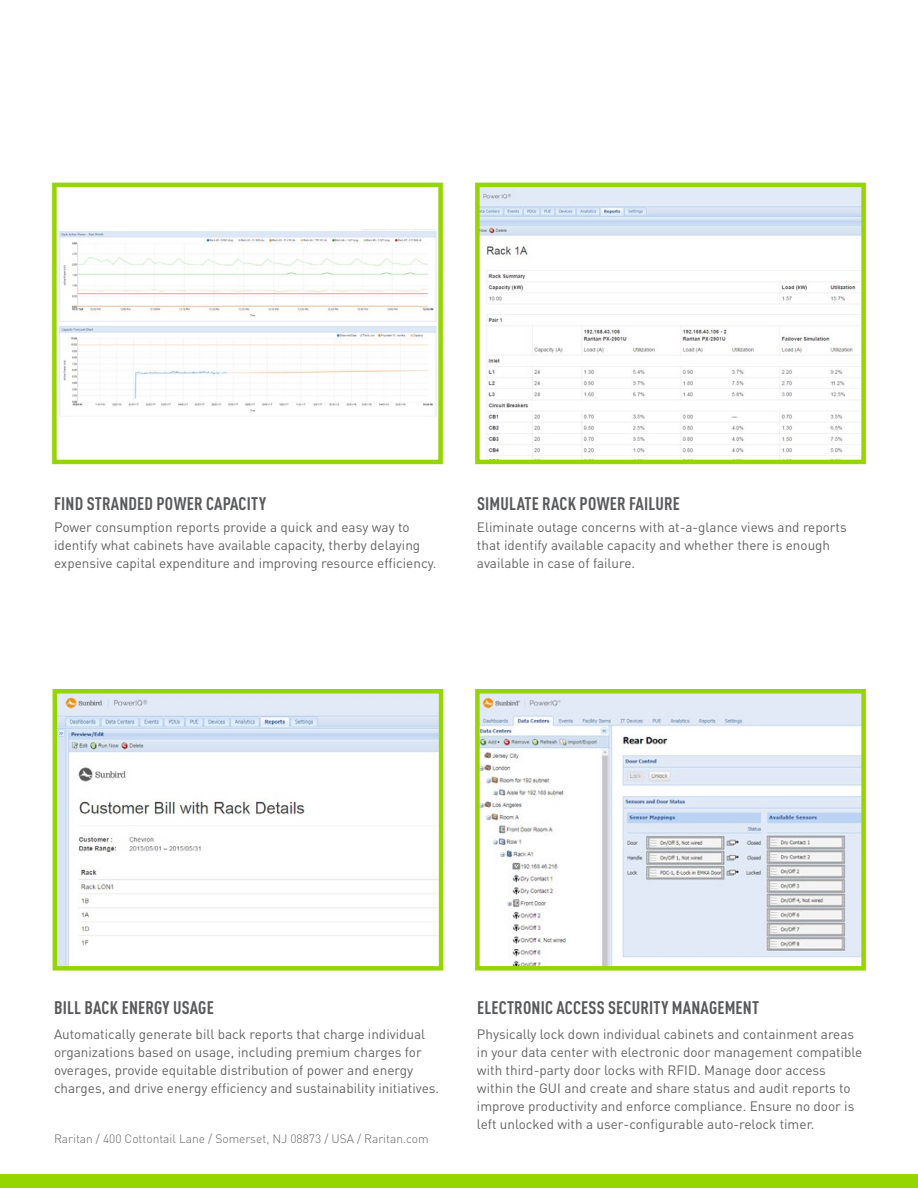
<style>
.page{position:relative;width:918px;height:1188px;background:#fff}
.page>*{position:absolute;margin:0;border:0;box-sizing:border-box;transform-origin:0 0}
.t1{font:700 condensed 18px "DIN Pro";letter-spacing:.01em;color:#58595b}
.t2{font:13.5px/18px "DIN Pro";color:#636365}
.t3{font:300 12px "DIN Pro";color:#636467}
</style>
<div class="page">
<svg style="left:52px;top:182px;width:391px;height:283px"></svg>
<svg style="left:475px;top:182px;width:391px;height:283px"></svg>
<svg style="left:475px;top:689px;width:391px;height:282px"></svg>
<svg style="left:52px;top:689px;width:392px;height:282px"></svg>
<div style="left:0;top:1174px;width:918px;height:14px;background:#95d600"></div>
<h1 class="t1" style="left:54px;top:492px;width:214px">FIND STRANDED POWER CAPACITY</h1>
<h1 class="t1" style="left:477px;top:492px;width:204px">SIMULATE RACK POWER FAILURE</h1>
<p class="t2" style="left:54px;top:518px;width:384px">Power consumption reports provide a quick and easy way to identify what cabinets have available capacity, therby delaying expensive capital expenditure and improving resource efficiency.</p>
<p class="t2" style="left:477px;top:518px;width:371px">Eliminate outage concerns with at-a-glance views and reports that identify available capacity and whether there is enough available in case of failure.</p>
<h1 class="t1" style="left:54px;top:997px;width:161px">BILL BACK ENERGY USAGE</h1>
<h1 class="t1" style="left:477px;top:997px;width:284px">ELECTRONIC ACCESS SECURITY MANAGEMENT</h1>
<p class="t2" style="left:54px;top:1024px;width:387px">Automatically generate bill back reports that charge individual organizations based on usage, including premium charges for overages, provide equitable distribution of power and energy charges, and drive energy efficiency and sustainability initiatives.</p>
<p class="t2" style="left:477px;top:1024px;width:387px">Physically lock down individual cabinets and containment areas in your data center with electronic door management compatible with third-party door locks with RFID. Manage door access within the GUI and create and share status and audit reports to improve productivity and enforce compliance. Ensure no door is left unlocked with a user-configurable auto-relock timer.</p>
<p class="t3" style="left:54px;top:1131px;width:376px">Raritan / 400 Cottontail Lane / Somerset, NJ 08873 / USA / Raritan.com</p>
</div>
